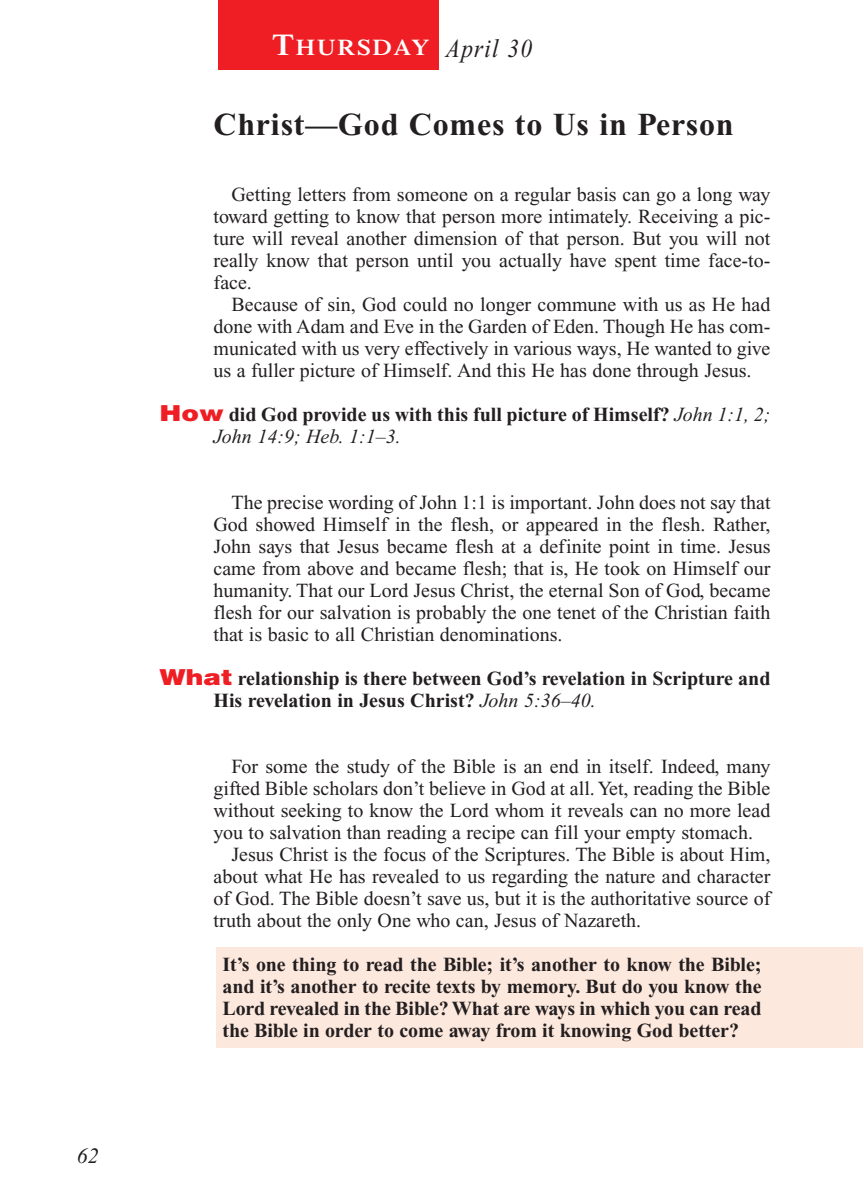
<style>
.page{position:relative;width:864px;height:1188px;background:#fff}
.page>*{position:absolute;margin:0;border:0;box-sizing:border-box;transform-origin:0 0}
.t1{font:700 32px "Times New Roman";letter-spacing:.025em;color:#231f20}
.t2{font:600 22.4px "Times";letter-spacing:.065em;color:#fff;scale:1.1 1}
.t3{font:italic 22px "Times New Roman";color:#231f20}
.t4{font:20px/22px "Times New Roman";color:#231f20;text-align:justify}
.t5{font:700 20px/22px "Times New Roman";color:#231f20}
.s1{font-size:30px}
.s2{font-family:"Times New Roman";font-weight:400;font-style:italic;font-size:26px;color:#231f20}
.s3{font-family:"Helvetica";font-weight:900;font-size:22px;color:#ee1e24}
.s4{font-weight:400;font-style:italic}
</style>
<div class="page">
<div style="left:216px;top:947px;width:646px;height:101px;background:#fde8dd"></div>
<div style="left:218px;top:0;width:220px;height:70px;background:#ee1e24"></div>
<p class="t3" style="left:77px;top:1147px;width:23px">62</p>
<p class="t2" style="left:272px;top:40px;width:238px"><span class="s1">T</span>HURSDAY <span class="s2">April 30</span></p>
<h1 class="t1" style="left:213px;top:114px;width:522px">Christ—God Comes to Us in Person</h1>
<p class="t4" style="left:213px;top:185px;width:559px;text-indent:18px">Getting letters from someone on a regular basis can go a long way toward getting to know that person more intimately. Receiving a pic&shy;ture will reveal another dimension of that person. But you will not really know that person until you actually have spent time face-to&shy;face.</p>
<p class="t4" style="left:213px;top:295px;width:559px;text-indent:18px">Because of sin, God could no longer commune with us as He had done with Adam and Eve in the Garden of Eden. Though He has com&shy;municated with us very effectively in various ways, He wanted to give us a fuller picture of Himself. And this He has done through Jesus.</p>
<p class="t5" style="left:213px;top:405px;width:558px;text-indent:-54px"><span class="s3">How</span> did God provide us with this full picture of Himself? <span class="s4">John 1:1, 2;<br>John 14:9; Heb. 1:1–3.</span></p>
<p class="t4" style="left:213px;top:493px;width:559px;text-indent:18px">The precise wording of John 1:1 is important. John does not say that God showed Himself in the flesh, or appeared in the flesh. Rather, John says that Jesus became flesh at a definite point in time. Jesus came from above and became flesh; that is, He took on Himself our humanity. That our Lord Jesus Christ, the eternal Son of God, became flesh for our salvation is probably the one tenet of the Christian faith that is basic to all Christian denominations.</p>
<p class="t5" style="left:213px;top:669px;width:559px;text-indent:-54px"><span class="s3">What</span> relationship is there between God’s revelation in Scripture and<br>His revelation in Jesus Christ? <span class="s4">John 5:36–40.</span></p>
<p class="t4" style="left:231px;top:757px;width:541px">For some the study of the Bible is an end in itself. Indeed, many</p>
<p class="t4" style="left:213px;top:779px;width:559px">gifted Bible scholars don’t believe in God at all. Yet, reading the Bible</p>
<p class="t4" style="left:213px;top:801px;width:558px">without seeking to know the Lord whom it reveals can no more lead</p>
<p class="t4" style="left:213px;top:823px;width:541px">you to salvation than reading a recipe can fill your empty stomach.</p>
<p class="t4" style="left:231px;top:845px;width:540px">Jesus Christ is the focus of the Scriptures. The Bible is about Him,</p>
<p class="t4" style="left:213px;top:867px;width:558px">about what He has revealed to us regarding the nature and character</p>
<p class="t4" style="left:213px;top:889px;width:558px">of God. The Bible doesn’t save us, but it is the authoritative source of</p>
<p class="t4" style="left:213px;top:911px;width:429px">truth about the only One who can, Jesus of Nazareth.</p>
<p class="t5" style="left:222px;top:955px;width:541px;text-align:justify">It’s one thing to read the Bible; it’s another to know the Bible; and it’s another to recite texts by memory. But do you know the Lord revealed in the Bible? What are ways in which you can read the Bible in order to come away from it knowing God better?</p>
</div>
